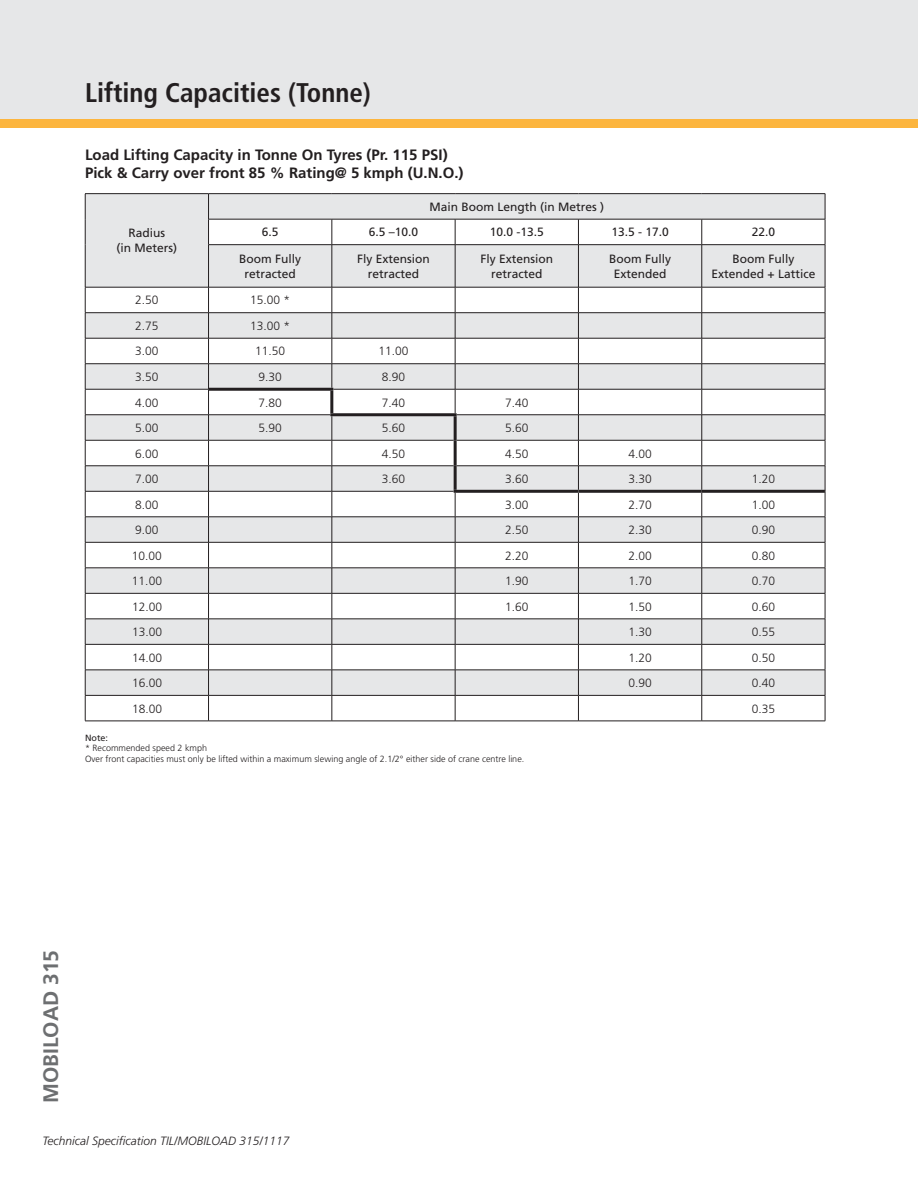
<style>
.page{position:relative;width:918px;height:1188px;background:#fff}
.page>*{position:absolute;margin:0;border:0;box-sizing:border-box;transform-origin:0 0}
.t1{font:700 condensed 27px "Frutiger";color:#231f20}
.t2{font:700 21px "Frutiger";color:#6d6f71}
.t3{font:700 15px/18px "Frutiger";color:#231f20}
.t4{font:300 12px "Frutiger";color:#231f20}
.t5{font:12px/14.4px "Frutiger";color:#231f20;text-align:center}
.t6{font:italic 300 12px "Frutiger";color:#231f20}
.t7{font:300 9px/10.8px "Frutiger";color:#231f20}
.t8{font:9px "Frutiger";color:#231f20}
</style>
<div class="page">
<div style="left:0;top:0;width:918px;height:128px;background:#e6e7e8"></div>
<div style="left:0;top:119px;width:918px;height:9px;background:#fcb53e"></div>
<svg style="left:86px;top:194px;width:739px;height:93px;fill:#e6e7e8"></svg>
<hr style="left:85px;top:193px;width:124px;height:1px;background:#231f20">
<svg style="left:85px;top:194px;width:1px;height:51px"></svg>
<hr style="left:85px;top:245px;width:1px;height:42px;background:#231f20">
<hr style="left:209px;top:193px;width:123px;height:1px;background:#231f20">
<hr style="left:332px;top:193px;width:123px;height:1px;background:#231f20">
<hr style="left:455px;top:193px;width:123px;height:1px;background:#231f20">
<hr style="left:578px;top:193px;width:124px;height:1px;background:#231f20">
<hr style="left:702px;top:193px;width:123px;height:1px;background:#231f20">
<svg style="left:208px;top:194px;width:1px;height:50px"></svg>
<svg style="left:332px;top:220px;width:1px;height:24px"></svg>
<svg style="left:455px;top:220px;width:1px;height:24px"></svg>
<svg style="left:578px;top:220px;width:1px;height:24px"></svg>
<svg style="left:702px;top:220px;width:1px;height:24px"></svg>
<svg style="left:825px;top:194px;width:1px;height:50px"></svg>
<hr style="left:208px;top:219px;width:124px;height:1px;background:#231f20">
<hr style="left:332px;top:219px;width:123px;height:1px;background:#231f20">
<hr style="left:455px;top:219px;width:123px;height:1px;background:#231f20">
<hr style="left:578px;top:219px;width:124px;height:1px;background:#231f20">
<hr style="left:702px;top:219px;width:123px;height:1px;background:#231f20">
<hr style="left:85px;top:721px;width:124px;height:1px;background:#231f20">
<hr style="left:209px;top:721px;width:123px;height:1px;background:#231f20">
<hr style="left:332px;top:721px;width:123px;height:1px;background:#231f20">
<hr style="left:455px;top:721px;width:123px;height:1px;background:#231f20">
<hr style="left:578px;top:721px;width:124px;height:1px;background:#231f20">
<hr style="left:702px;top:721px;width:123px;height:1px;background:#231f20">
<hr style="left:208px;top:244px;width:124px;height:1px;background:#231f20">
<hr style="left:208px;top:245px;width:1px;height:42px;background:#231f20">
<hr style="left:332px;top:244px;width:123px;height:1px;background:#231f20">
<hr style="left:332px;top:245px;width:1px;height:42px;background:#231f20">
<hr style="left:455px;top:244px;width:123px;height:1px;background:#231f20">
<hr style="left:455px;top:245px;width:1px;height:42px;background:#231f20">
<hr style="left:578px;top:244px;width:124px;height:1px;background:#231f20">
<hr style="left:578px;top:245px;width:1px;height:42px;background:#231f20">
<hr style="left:702px;top:244px;width:123px;height:1px;background:#231f20">
<hr style="left:702px;top:245px;width:1px;height:42px;background:#231f20">
<hr style="left:825px;top:245px;width:1px;height:42px;background:#231f20">
<svg style="left:85px;top:287px;width:741px;height:434px"></svg>
<hr style="left:702px;top:695px;width:123px;height:1px;background:#231f20">
<hr style="left:330px;top:413px;width:127px;height:3px;background:#231f20">
<hr style="left:454px;top:416px;width:3px;height:24px;background:#231f20">
<hr style="left:454px;top:440px;width:3px;height:26px;background:#231f20">
<hr style="left:454px;top:466px;width:3px;height:24px;background:#231f20">
<hr style="left:332px;top:491px;width:122px;height:1px;background:#231f20">
<hr style="left:454px;top:490px;width:124px;height:3px;background:#231f20">
<hr style="left:578px;top:490px;width:124px;height:3px;background:#231f20">
<hr style="left:702px;top:490px;width:123px;height:3px;background:#231f20">
<h1 class="t1" style="left:85px;top:77px;width:287px">Lifting Capacities (Tonne)</h1>
<p class="t3" style="left:85px;top:146px;width:380px">Load Lifting Capacity in Tonne On Tyres (Pr. 115 PSI)<br>Pick &amp; Carry over front 85 % Rating@ 5 kmph (U.N.O.)</p>
<p class="t5" style="left:117px;top:226px;width:62px;line-height:15px">Radius<br>(in Meters)</p>
<p class="t5" style="left:429px;top:200px;width:176px">Main Boom Length (in Metres )</p>
<p class="t5" style="left:262px;top:225px;width:18px">6.5</p>
<p class="t5" style="left:369px;top:225px;width:51px">6.5 –10.0</p>
<p class="t5" style="left:490px;top:225px;width:56px">10.0 -13.5</p>
<p class="t5" style="left:611px;top:225px;width:59px">13.5 - 17.0</p>
<p class="t5" style="left:752px;top:225px;width:25px">22.0</p>
<p class="t5" style="left:239px;top:252px;width:64px">Boom Fully retracted</p>
<p class="t5" style="left:357px;top:252px;width:74px">Fly Extension retracted</p>
<p class="t5" style="left:480px;top:252px;width:74px">Fly Extension retracted</p>
<p class="t5" style="left:609px;top:252px;width:64px">Boom Fully<br>Extended</p>
<p class="t5" style="left:711px;top:252px;width:105px">Boom Fully<br>Extended + Lattice</p>
<p class="t4" style="left:135px;top:294px;width:25px">2.50</p>
<p class="t4" style="left:250px;top:294px;width:42px">15.00 *</p>
<p class="t4" style="left:135px;top:319px;width:25px">2.75</p>
<p class="t4" style="left:250px;top:319px;width:42px">13.00 *</p>
<p class="t4" style="left:135px;top:345px;width:25px">3.00</p>
<p class="t4" style="left:255px;top:345px;width:32px">11.50</p>
<p class="t4" style="left:379px;top:345px;width:32px">11.00</p>
<p class="t4" style="left:135px;top:370px;width:25px">3.50</p>
<p class="t4" style="left:259px;top:370px;width:25px">9.30</p>
<p class="t4" style="left:382px;top:370px;width:25px">8.90</p>
<p class="t4" style="left:135px;top:396px;width:25px">4.00</p>
<p class="t4" style="left:259px;top:396px;width:25px">7.80</p>
<p class="t4" style="left:382px;top:396px;width:25px">7.40</p>
<p class="t4" style="left:505px;top:396px;width:25px">7.40</p>
<p class="t4" style="left:135px;top:421px;width:25px">5.00</p>
<p class="t4" style="left:259px;top:421px;width:25px">5.90</p>
<p class="t4" style="left:382px;top:421px;width:25px">5.60</p>
<p class="t4" style="left:505px;top:421px;width:25px">5.60</p>
<p class="t4" style="left:135px;top:447px;width:25px">6.00</p>
<p class="t4" style="left:382px;top:447px;width:25px">4.50</p>
<p class="t4" style="left:505px;top:447px;width:25px">4.50</p>
<p class="t4" style="left:629px;top:447px;width:25px">4.00</p>
<p class="t4" style="left:135px;top:472px;width:25px">7.00</p>
<p class="t4" style="left:382px;top:472px;width:25px">3.60</p>
<p class="t4" style="left:505px;top:472px;width:25px">3.60</p>
<p class="t4" style="left:629px;top:472px;width:25px">3.30</p>
<p class="t4" style="left:752px;top:472px;width:25px">1.20</p>
<p class="t4" style="left:135px;top:498px;width:25px">8.00</p>
<p class="t4" style="left:505px;top:498px;width:25px">3.00</p>
<p class="t4" style="left:629px;top:498px;width:25px">2.70</p>
<p class="t4" style="left:752px;top:498px;width:25px">1.00</p>
<p class="t4" style="left:135px;top:523px;width:25px">9.00</p>
<p class="t4" style="left:505px;top:523px;width:25px">2.50</p>
<p class="t4" style="left:629px;top:523px;width:25px">2.30</p>
<p class="t4" style="left:752px;top:523px;width:25px">0.90</p>
<p class="t4" style="left:132px;top:549px;width:32px">10.00</p>
<p class="t4" style="left:505px;top:549px;width:25px">2.20</p>
<p class="t4" style="left:629px;top:549px;width:25px">2.00</p>
<p class="t4" style="left:752px;top:549px;width:25px">0.80</p>
<p class="t4" style="left:132px;top:574px;width:32px">11.00</p>
<p class="t4" style="left:505px;top:574px;width:25px">1.90</p>
<p class="t4" style="left:629px;top:574px;width:25px">1.70</p>
<p class="t4" style="left:752px;top:574px;width:25px">0.70</p>
<p class="t4" style="left:132px;top:600px;width:32px">12.00</p>
<p class="t4" style="left:505px;top:600px;width:25px">1.60</p>
<p class="t4" style="left:629px;top:600px;width:25px">1.50</p>
<p class="t4" style="left:752px;top:600px;width:25px">0.60</p>
<p class="t4" style="left:132px;top:625px;width:32px">13.00</p>
<p class="t4" style="left:629px;top:625px;width:25px">1.30</p>
<p class="t4" style="left:752px;top:625px;width:25px">0.55</p>
<p class="t4" style="left:132px;top:651px;width:32px">14.00</p>
<p class="t4" style="left:629px;top:651px;width:25px">1.20</p>
<p class="t4" style="left:752px;top:651px;width:25px">0.50</p>
<p class="t4" style="left:132px;top:676px;width:32px">16.00</p>
<p class="t4" style="left:629px;top:676px;width:25px">0.90</p>
<p class="t4" style="left:752px;top:676px;width:25px">0.40</p>
<p class="t4" style="left:132px;top:702px;width:32px">18.00</p>
<p class="t4" style="left:752px;top:702px;width:25px">0.35</p>
<p class="t8" style="left:85px;top:732px;width:25px">Note:</p>
<p class="t7" style="left:85px;top:743px;width:441px">* Recommended speed 2 kmph<br>Over front capacities must only be lifted within a maximum slewing angle of 2.1/2° either side of crane centre line.</p>
<h2 class="t2" style="left:39px;top:1103px;width:154px;rotate:-90deg">MOBILOAD 315</h2>
<p class="t6" style="left:43px;top:1134px;width:248px">Technical Specification TIL/MOBILOAD 315/1117</p>
</div>
